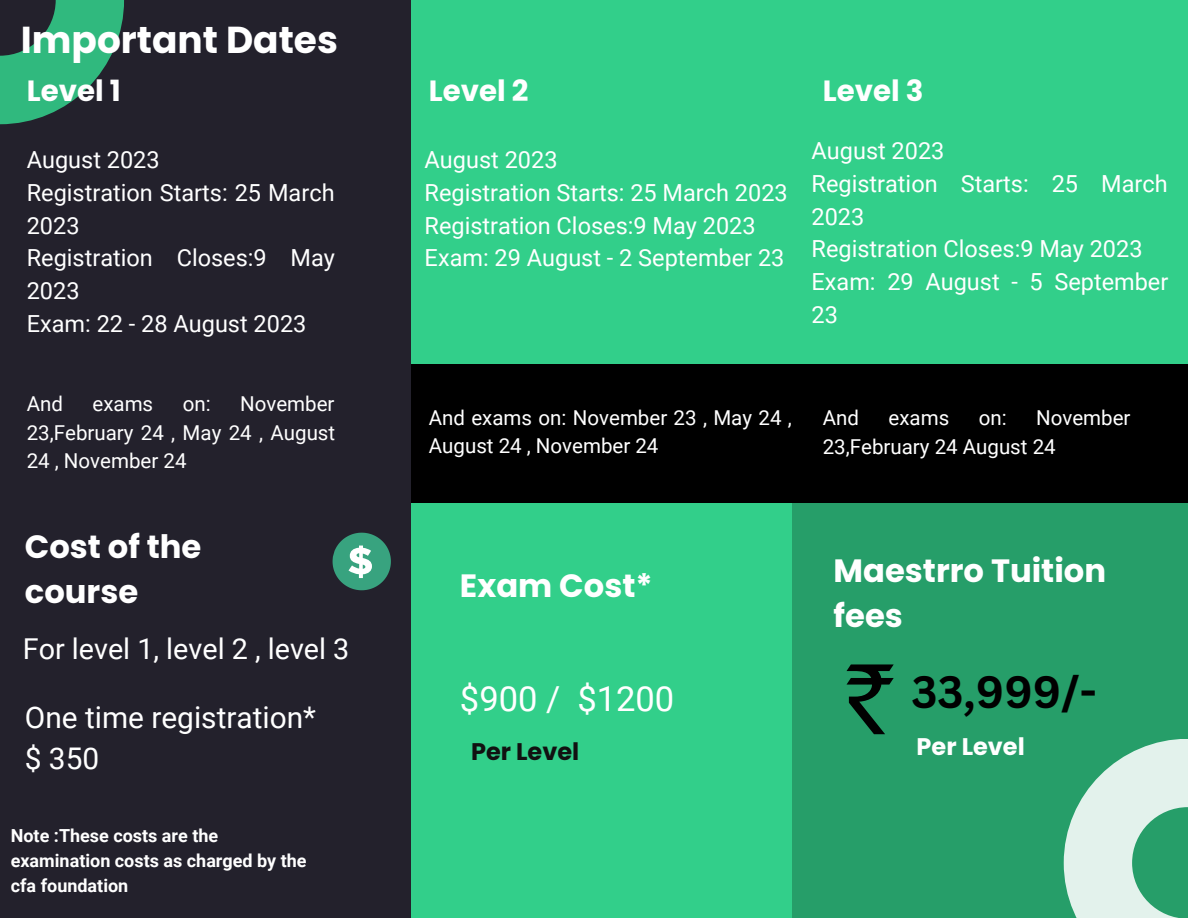
<style>
.page{position:relative;width:1188px;height:918px;background:#fff}
.page>*{position:absolute;margin:0;border:0;box-sizing:border-box;transform-origin:0 0}
.t1{font:700 44.25px "Canva Sans";color:#000}
.t2{font:700 37.5px "Poppins";color:#fff}
.t3{font:34.5px "Roboto";color:#fff}
.t4{font:700 32.25px/45px "Poppins";color:#fff}
.t5{font:29.85px "Roboto";color:#fff}
.t6{font:700 29.25px "Poppins";color:#fff}
.t7{font:28.8px "Roboto";color:#fff}
.t8{font:700 24px "Poppins";color:#fff}
.t9{font:700 24px "Poppins";color:#111}
.t10{font:23.55px/32.7px "Roboto";color:#fff}
.t11{font:20.55px/28.2px "Roboto";color:#fff}
.t12{font:700 18px/24.8px "Roboto";color:#fff}
</style>
<div class="page">
<div style="left:411px;top:0;width:777px;height:918px;background:#32cf8a"></div>
<div style="left:792px;top:503px;width:396px;height:415px;background:#269e69"></div>
<svg style="left:847px;top:664px;width:47px;height:70px"></svg>
<div style="left:153px;top:364px;width:1035px;height:139px;background:#000"></div>
<div style="left:0;top:0;width:411px;height:918px;background:#23212c"></div>
<svg style="left:0;top:0;width:124px;height:124px;fill:#30b97e"></svg>
<svg style="left:1064px;top:739px;width:124px;height:179px;fill:#e3f2ec"></svg>
<svg style="left:333px;top:533px;width:58px;height:57px"></svg>
<p class="t2" style="left:21px;top:14px;width:319px">Important Dates</p>
<p class="t6" style="left:27px;top:70px;width:96px">Level 1</p>
<p class="t10" style="left:27px;top:144px;width:134px">August 2023</p>
<p class="t10" style="left:27px;top:177px;width:309px">Registration Starts: 25 March<br>2023</p>
<p class="t10" style="left:27px;top:242px;width:310px">Registration Closes:9 May<br>2023</p>
<p class="t10" style="left:27px;top:307px;width:281px">Exam: 22 - 28 August 2023</p>
<p class="t11" style="left:27px;top:390px;width:38px">And</p>
<p class="t11" style="left:92px;top:390px;width:62px">exams</p>
<p class="t11" style="left:183px;top:390px;width:29px">on:</p>
<p class="t11" style="left:27px;top:390px;width:310px;text-align:justify;text-indent:213px">November 23,February 24 , May 24 , August 24 , November 24</p>
<p class="t4" style="left:25px;top:524px;width:178px">Cost of the course</p>
<p class="t7" style="left:23px;top:632px;width:328px">For level 1, level 2 , level 3</p>
<p class="t5" style="left:25px;top:700px;width:293px">One time registration*</p>
<p class="t5" style="left:25px;top:741px;width:76px">$ 350</p>
<p class="t12" style="left:11px;top:824px;width:297px">Note :These costs are the examination costs as charged by the cfa foundation</p>
<p class="t6" style="left:429px;top:70px;width:101px">Level 2</p>
<p class="t10" style="left:425px;top:144px;width:134px">August 2023</p>
<p class="t10" style="left:425px;top:177px;width:365px">Registration Starts: 25 March 2023</p>
<p class="t10" style="left:425px;top:209px;width:332px">Registration Closes:9 May 2023</p>
<p class="t10" style="left:425px;top:242px;width:361px">Exam: 29 August - 2 September 23</p>
<p class="t6" style="left:823px;top:70px;width:102px">Level 3</p>
<p class="t10" style="left:812px;top:135px;width:134px">August 2023</p>
<p class="t10" style="left:812px;top:168px;width:358px">Registration Starts: 25 March<br>2023</p>
<p class="t10" style="left:812px;top:233px;width:332px">Registration Closes:9 May 2023</p>
<p class="t10" style="left:812px;top:266px;width:358px">Exam: 29 August - 5 September<br>23</p>
<p class="t11" style="left:429px;top:404px;width:365px">And exams on: November 23 , May 24 ,<br>August 24 , November 24</p>
<p class="t11" style="left:823px;top:404px;width:38px">And</p>
<p class="t11" style="left:888px;top:404px;width:62px">exams</p>
<p class="t11" style="left:979px;top:404px;width:29px">on:</p>
<p class="t11" style="left:823px;top:404px;width:309px;text-indent:213px">November<br>23,February 24 August 24</p>
<p class="t4" style="left:460px;top:563px;width:194px">Exam Cost*</p>
<p class="t3" style="left:460px;top:679px;width:216px">$900 / $1200</p>
<p class="t9" style="left:471px;top:735px;width:110px">Per Level</p>
<p class="t4" style="left:834px;top:548px;width:274px">Maestrro Tuition fees</p>
<p class="t1" style="left:911px;top:660px;width:187px">33,999/-</p>
<p class="t8" style="left:917px;top:730px;width:110px">Per Level</p>
</div>
